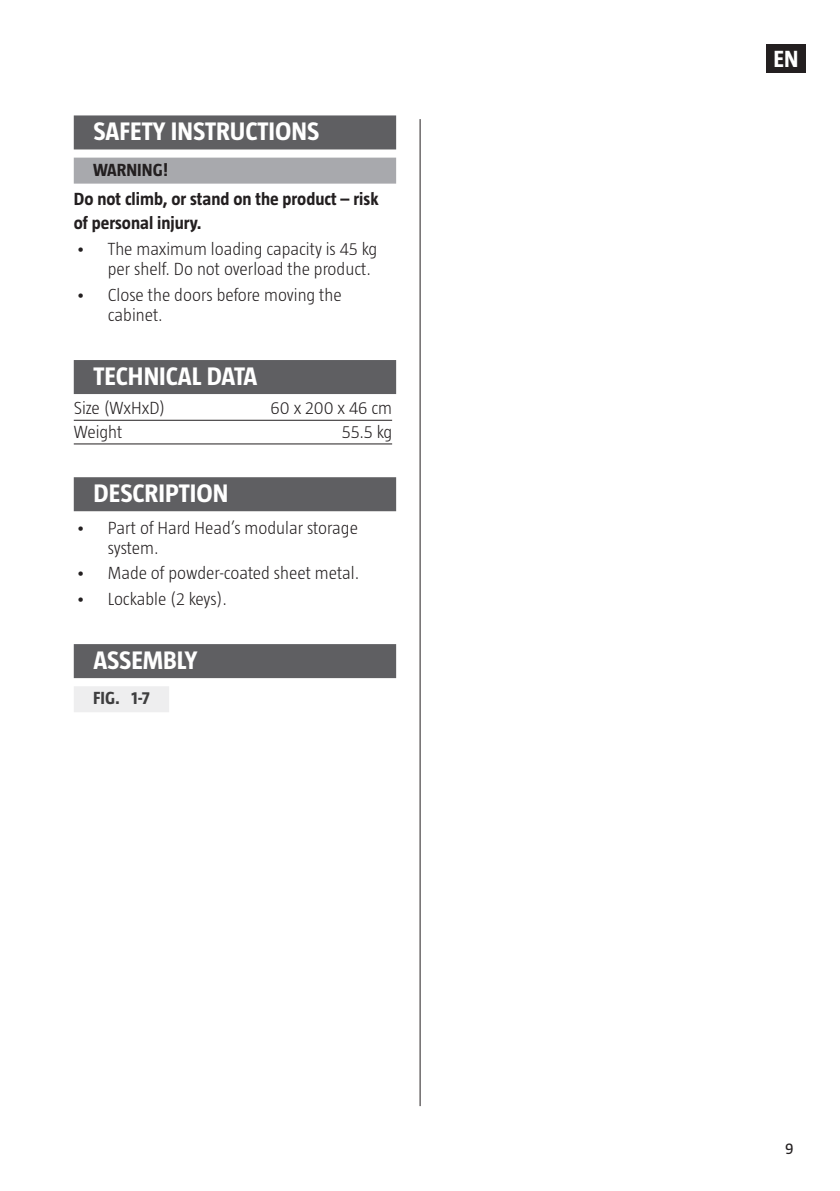
<style>
.page{position:relative;width:840px;height:1191px;background:#fff}
.page>*{position:absolute;margin:0;border:0;box-sizing:border-box;transform-origin:0 0}
.t1{font:700 26px "Taz";color:#fff}
.t2{font:700 24px "Taz";color:#fff}
.t3{font:300 18px/20px "Taz";color:#231f20}
.t4{font:700 18px/29.6px "Taz";color:#231f20}
.t5{font:700 18px "Taz";color:#3e3e3f}
.t6{font:16px "Taz";color:#231f20}
</style>
<div class="page">
<div style="left:765px;top:44px;width:39px;height:28px;background:#231f20"></div>
<hr style="left:419px;top:119px;width:1px;height:987px;background:#231f20">
<div style="left:74px;top:115px;width:322px;height:34px;background:#5f5f62"></div>
<div style="left:74px;top:158px;width:322px;height:26px;background:#a8a9ad"></div>
<div style="left:74px;top:360px;width:322px;height:34px;background:#5f5f62"></div>
<hr style="left:74px;top:420px;width:318px;height:1px;background:#231f20">
<hr style="left:74px;top:443px;width:318px;height:1px;background:#231f20">
<div style="left:74px;top:477px;width:322px;height:34px;background:#5f5f62"></div>
<div style="left:74px;top:644px;width:322px;height:34px;background:#5f5f62"></div>
<div style="left:74px;top:686px;width:95px;height:26px;background:#eeeeef"></div>
<h1 class="t1" style="left:94px;top:117px;width:227px">SAFETY INSTRUCTIONS</h1>
<p class="t4" style="left:74px;top:155px;width:306px;text-indent:19px">WARNING!<br>Do not climb, or stand on the product – risk</p>
<p class="t4" style="left:74px;top:208px;width:129px">of personal injury.</p>
<p class="t3" style="left:108px;top:239px;width:271px;text-indent:-32px">• The maximum loading capacity is 45 kg per shelf. Do not overload the product.</p>
<p class="t3" style="left:108px;top:284px;width:235px;text-indent:-32px">• Close the doors before moving the cabinet.</p>
<h1 class="t1" style="left:94px;top:361px;width:165px">TECHNICAL DATA</h1>
<p class="t3" style="left:74px;top:398px;width:93px">Size (WxHxD)</p>
<p class="t3" style="left:270px;top:398px;width:123px">60 x 200 x 46 cm</p>
<p class="t3" style="left:74px;top:422px;width:50px">Weight</p>
<p class="t3" style="left:341px;top:422px;width:52px">55.5 kg</p>
<h1 class="t1" style="left:94px;top:479px;width:136px">DESCRIPTION</h1>
<p class="t3" style="left:108px;top:517px;width:251px;text-indent:-32px">• Part of Hard Head’s modular storage system.</p>
<p class="t3" style="left:76px;top:563px;width:285px">• Made of powder-coated sheet metal.</p>
<p class="t3" style="left:76px;top:588px;width:153px">• Lockable (2 keys).</p>
<h1 class="t1" style="left:94px;top:645px;width:105px">ASSEMBLY</h1>
<p class="t5" style="left:93px;top:688px;width:58px">FIG. 1-7</p>
<h2 class="t2" style="left:773px;top:45px;width:26px">EN</h2>
<p class="t6" style="left:784px;top:1139px;width:10px">9</p>
</div>
